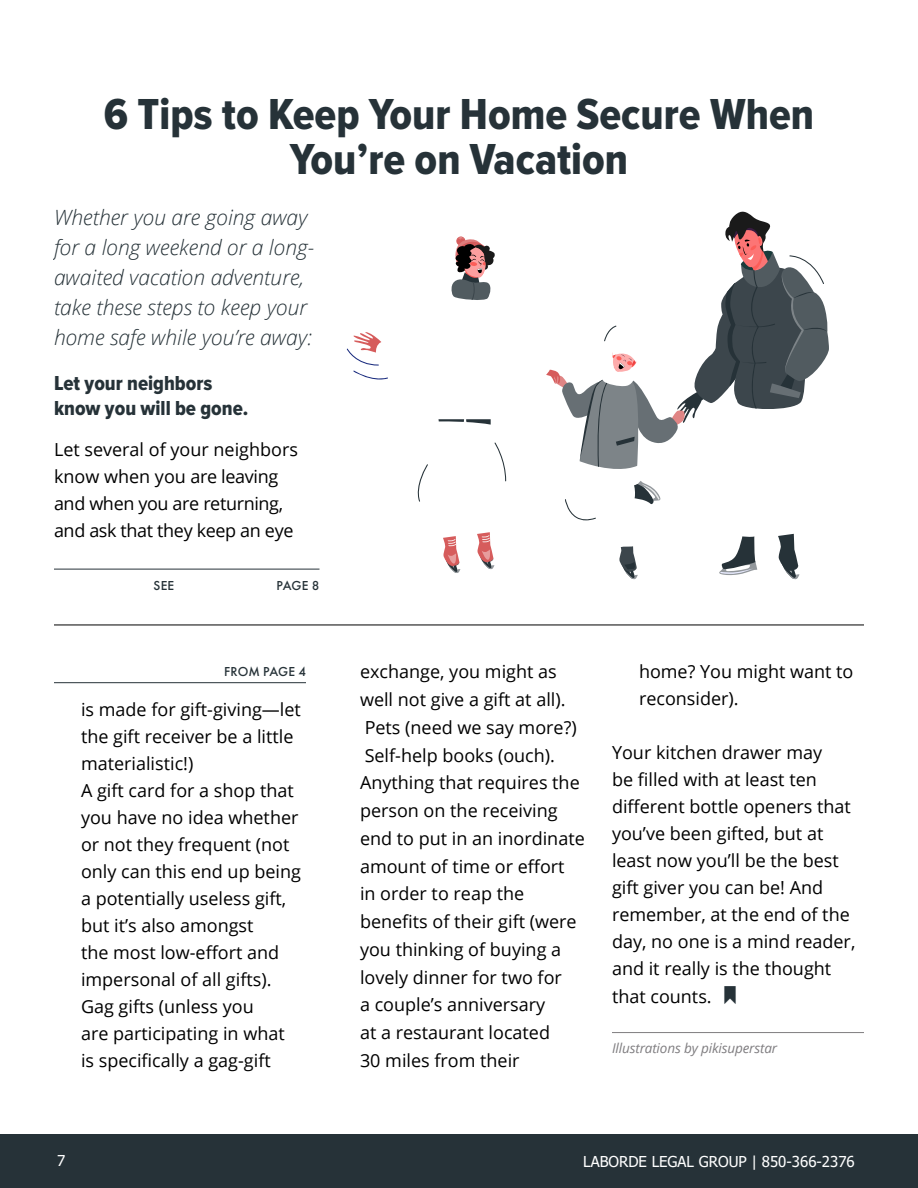
<style>
.page{position:relative;width:918px;height:1188px;background:#fff}
.page>*{position:absolute;margin:0;border:0;box-sizing:border-box;transform-origin:0 0}
.t1{font:45px/45px "Proxima Nova Cond Extrabld";color:#263238;text-align:center}
.t2{font:italic 300 21px/30px "Open Sans";color:#263238}
.t3{font:21px/25.2px "Proxima Nova Cond Extrabld";color:#263238}
.t4{font:18px/27px "Open Sans";color:#000}
.t5{font:18px/27px "Open Sans";letter-spacing:-.02em;color:#000}
.t6{font:15px "Tahoma";color:#fff}
.t7{font:italic 13.5px "Open Sans";letter-spacing:-.01em;color:#7f7d80}
.s1{color:#263238}
</style>
<div class="page">
<div style="left:0;top:1134px;width:918px;height:54px;background:#263238"></div>
<hr style="left:612px;top:1032px;width:252px;height:1px;background:#7f7d80">
<hr style="left:54px;top:682px;width:252px;height:1px;background:#263238">
<svg style="left:347px;top:212px;width:482px;height:367px"></svg>
<hr style="left:54px;top:569px;width:266px;height:1px;background:#263238">
<hr style="left:54px;top:625px;width:810px;height:1px;background:#000">
<h1 class="t1" style="left:104px;top:93px;width:712px">6 Tips to Keep Your Home Secure When<br>You’re on Vacation</h1>
<p class="t2" style="left:54px;top:201px;width:262px">Whether you are going away for a long weekend or a long&shy;awaited vacation adventure, take these steps to keep your home safe while you’re away:</p>
<p class="t3" style="left:54px;top:371px;width:196px">Let your neighbors know you will be gone.</p>
<p class="t5" style="left:54px;top:435px;width:245px">Let several of your neighbors know when you are leaving and when you are returning, and ask that they keep an eye</p>
<p class="t4" style="left:81px;top:695px;width:221px">is made for gift-giving—let the gift receiver be a little materialistic!)<br>A gift card for a shop that you have no idea whether or not they frequent (not only can this end up being a potentially useless gift, but it’s also amongst<br>the most low-effort and impersonal of all gifts).<br>Gag gifts (unless you<br>are participating in what is specifically a gag-gift</p>
<p class="t6" style="left:57px;top:1150px;width:10px">7</p>
<p class="t4" style="left:360px;top:657px;width:226px;line-height:27.8px">exchange, you might as well not give a gift at all).<br>Pets (need we say more?)<br>Self-help books (ouch).<br>Anything that requires the person on the receiving end to put in an inordinate amount of time or effort<br>in order to reap the benefits of their gift (were you thinking of buying a lovely dinner for two for<br>a couple’s anniversary<br>at a restaurant located<br>30 miles from their</p>
<p class="t4" style="left:639px;top:658px;width:216px">home? You might want to reconsider).</p>
<p class="t4" style="left:612px;top:739px;width:245px">Your kitchen drawer may<br>be filled with at least ten different bottle openers that you’ve been gifted, but at least now you’ll be the best gift giver you can be! And remember, at the end of the day, no one is a mind reader, and it really is the thought that counts. <span class="s1">□■</span></p>
<p class="t7" style="left:612px;top:1039px;width:167px">Illustrations by pikisuperstar</p>
<p class="t6" style="left:583px;top:1152px;width:273px">LABORDE LEGAL GROUP | 850-366-2376</p>
</div>
